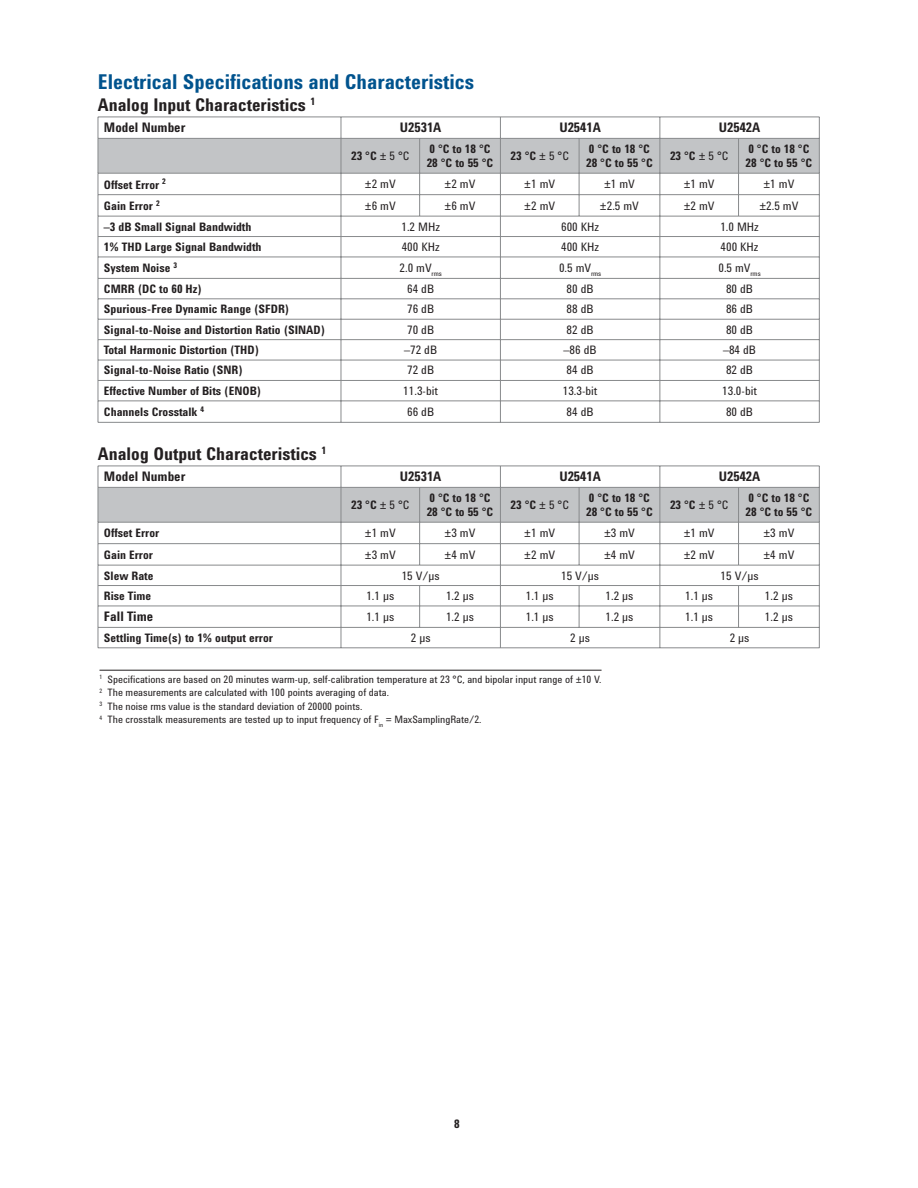
<style>
.page{position:relative;width:918px;height:1188px;background:#fff}
.page>*{position:absolute;margin:0;border:0;box-sizing:border-box;transform-origin:0 0}
.t1{font:700 21px "Agilent Condensed CFF";color:#00538e}
.t2{font:700 18px "Agilent Condensed CFF";color:#231f20}
.t3{font:700 13.5px "Agilent Condensed CFF";color:#231f20}
.t4{font:700 12px/14.4px "Agilent Condensed CFF";color:#231f20}
.t5{font:12px "Agilent Condensed CFF";color:#231f20}
.t6{font:10.5px/13.5px "Agilent Condensed CFF";color:#231f20}
.s1{font-weight:400}
</style>
<div class="page">
<svg style="left:98px;top:117px;width:722px;height:305px"></svg>
<hr style="left:98px;top:422px;width:722px;height:1px;background:#888a8c">
<svg style="left:98px;top:466px;width:722px;height:182px"></svg>
<hr style="left:98px;top:648px;width:722px;height:1px;background:#888a8c">
<hr style="left:100px;top:670px;width:502px;height:1px;background:#231f20">
<h1 class="t1" style="left:98px;top:74px;width:378px">Electrical Specifications and Characteristics</h1>
<h2 class="t2" style="left:98px;top:98px;width:219px">Analog Input Characteristics <sup>1</sup></h2>
<p class="t3" style="left:104px;top:123px;width:83px">Model Number</p>
<p class="t3" style="left:400px;top:123px;width:43px">U2531A</p>
<p class="t3" style="left:559px;top:123px;width:43px">U2541A</p>
<p class="t3" style="left:719px;top:123px;width:43px">U2542A</p>
<p class="t4" style="left:351px;top:150px;width:60px">23 °C <span class="s1">± 5 °C</span></p>
<p class="t4" style="left:427px;top:143px;width:68px">0 °C to 18 °C<br>28 °C to 55 °C</p>
<p class="t4" style="left:511px;top:150px;width:60px">23 °C <span class="s1">± 5 °C</span></p>
<p class="t4" style="left:586px;top:143px;width:68px">0 °C to 18 °C<br>28 °C to 55 °C</p>
<p class="t4" style="left:670px;top:150px;width:60px">23 °C <span class="s1">± 5 °C</span></p>
<p class="t4" style="left:746px;top:143px;width:68px">0 °C to 18 °C<br>28 °C to 55 °C</p>
<p class="t4" style="left:104px;top:179px;width:63px">Offset Error <sup>2</sup></p>
<p class="t5" style="left:365px;top:180px;width:32px">±2 mV</p>
<p class="t5" style="left:445px;top:180px;width:32px">±2 mV</p>
<p class="t5" style="left:524px;top:180px;width:32px">±1 mV</p>
<p class="t5" style="left:604px;top:180px;width:32px">±1 mV</p>
<p class="t5" style="left:684px;top:180px;width:32px">±1 mV</p>
<p class="t5" style="left:763px;top:180px;width:32px">±1 mV</p>
<p class="t4" style="left:104px;top:200px;width:57px">Gain Error <sup>2</sup></p>
<p class="t5" style="left:365px;top:201px;width:32px">±6 mV</p>
<p class="t5" style="left:445px;top:201px;width:32px">±6 mV</p>
<p class="t5" style="left:524px;top:201px;width:32px">±2 mV</p>
<p class="t5" style="left:600px;top:201px;width:41px">±2.5 mV</p>
<p class="t5" style="left:684px;top:201px;width:32px">±2 mV</p>
<p class="t5" style="left:759px;top:201px;width:41px">±2.5 mV</p>
<p class="t4" style="left:104px;top:220px;width:149px">–3 dB Small Signal Bandwidth</p>
<p class="t5" style="left:401px;top:222px;width:40px">1.2 MHz</p>
<p class="t5" style="left:561px;top:222px;width:39px">600 KHz</p>
<p class="t5" style="left:720px;top:222px;width:40px">1.0 MHz</p>
<p class="t4" style="left:104px;top:241px;width:159px">1% THD Large Signal Bandwidth</p>
<p class="t5" style="left:402px;top:242px;width:39px">400 KHz</p>
<p class="t5" style="left:561px;top:242px;width:39px">400 KHz</p>
<p class="t5" style="left:721px;top:242px;width:39px">400 KHz</p>
<p class="t4" style="left:104px;top:262px;width:75px">System Noise <sup>3</sup></p>
<p class="t5" style="left:400px;top:263px;width:44px">2.0 mV<sub>rms</sub></p>
<p class="t5" style="left:559px;top:263px;width:44px">0.5 mV<sub>rms</sub></p>
<p class="t5" style="left:718px;top:263px;width:44px">0.5 mV<sub>rms</sub></p>
<p class="t4" style="left:104px;top:283px;width:99px">CMRR (DC to 60 Hz)</p>
<p class="t5" style="left:407px;top:284px;width:29px">64 dB</p>
<p class="t5" style="left:567px;top:284px;width:29px">80 dB</p>
<p class="t5" style="left:726px;top:284px;width:29px">80 dB</p>
<p class="t4" style="left:104px;top:303px;width:187px">Spurious-Free Dynamic Range (SFDR)</p>
<p class="t5" style="left:407px;top:305px;width:29px">76 dB</p>
<p class="t5" style="left:567px;top:305px;width:29px">88 dB</p>
<p class="t5" style="left:726px;top:305px;width:29px">86 dB</p>
<p class="t4" style="left:104px;top:324px;width:223px">Signal-to-Noise and Distortion Ratio (SINAD)</p>
<p class="t5" style="left:407px;top:325px;width:29px">70 dB</p>
<p class="t5" style="left:567px;top:325px;width:29px">82 dB</p>
<p class="t5" style="left:726px;top:325px;width:29px">80 dB</p>
<p class="t4" style="left:104px;top:344px;width:157px">Total Harmonic Distortion (THD)</p>
<p class="t5" style="left:404px;top:346px;width:35px">–72 dB</p>
<p class="t5" style="left:564px;top:346px;width:35px">–86 dB</p>
<p class="t5" style="left:723px;top:346px;width:35px">–84 dB</p>
<p class="t4" style="left:104px;top:364px;width:140px">Signal-to-Noise Ratio (SNR)</p>
<p class="t5" style="left:407px;top:366px;width:29px">72 dB</p>
<p class="t5" style="left:567px;top:366px;width:29px">84 dB</p>
<p class="t5" style="left:726px;top:366px;width:29px">82 dB</p>
<p class="t4" style="left:104px;top:385px;width:159px">Effective Number of Bits (ENOB)</p>
<p class="t5" style="left:403px;top:386px;width:36px">11.3-bit</p>
<p class="t5" style="left:563px;top:386px;width:36px">13.3-bit</p>
<p class="t5" style="left:722px;top:386px;width:36px">13.0-bit</p>
<p class="t4" style="left:104px;top:406px;width:102px">Channels Crosstalk <sup>4</sup></p>
<p class="t5" style="left:407px;top:407px;width:29px">66 dB</p>
<p class="t5" style="left:567px;top:407px;width:29px">84 dB</p>
<p class="t5" style="left:726px;top:407px;width:29px">80 dB</p>
<h2 class="t2" style="left:98px;top:447px;width:230px">Analog Output Characteristics <sup>1</sup></h2>
<p class="t3" style="left:104px;top:472px;width:83px">Model Number</p>
<p class="t3" style="left:400px;top:472px;width:43px">U2531A</p>
<p class="t3" style="left:559px;top:472px;width:43px">U2541A</p>
<p class="t3" style="left:719px;top:472px;width:43px">U2542A</p>
<p class="t4" style="left:351px;top:499px;width:60px">23 °C <span class="s1">± 5 °C</span></p>
<p class="t4" style="left:427px;top:492px;width:68px">0 °C to 18 °C<br>28 °C to 55 °C</p>
<p class="t4" style="left:511px;top:499px;width:60px">23 °C <span class="s1">± 5 °C</span></p>
<p class="t4" style="left:586px;top:492px;width:68px">0 °C to 18 °C<br>28 °C to 55 °C</p>
<p class="t4" style="left:670px;top:499px;width:60px">23 °C <span class="s1">± 5 °C</span></p>
<p class="t4" style="left:746px;top:492px;width:68px">0 °C to 18 °C<br>28 °C to 55 °C</p>
<p class="t4" style="left:104px;top:527px;width:57px">Offset Error</p>
<p class="t5" style="left:365px;top:529px;width:32px">±1 mV</p>
<p class="t5" style="left:445px;top:529px;width:32px">±3 mV</p>
<p class="t5" style="left:524px;top:529px;width:32px">±1 mV</p>
<p class="t5" style="left:604px;top:529px;width:32px">±3 mV</p>
<p class="t5" style="left:684px;top:529px;width:32px">±1 mV</p>
<p class="t5" style="left:763px;top:529px;width:32px">±3 mV</p>
<p class="t4" style="left:104px;top:549px;width:51px">Gain Error</p>
<p class="t5" style="left:365px;top:550px;width:32px">±3 mV</p>
<p class="t5" style="left:445px;top:550px;width:32px">±4 mV</p>
<p class="t5" style="left:524px;top:550px;width:32px">±2 mV</p>
<p class="t5" style="left:604px;top:550px;width:32px">±4 mV</p>
<p class="t5" style="left:684px;top:550px;width:32px">±2 mV</p>
<p class="t5" style="left:763px;top:550px;width:32px">±4 mV</p>
<p class="t4" style="left:104px;top:569px;width:51px">Slew Rate</p>
<p class="t5" style="left:402px;top:571px;width:40px">15 V/µs</p>
<p class="t5" style="left:561px;top:571px;width:40px">15 V/µs</p>
<p class="t5" style="left:721px;top:571px;width:40px">15 V/µs</p>
<p class="t4" style="left:104px;top:590px;width:49px">Rise Time</p>
<p class="t5" style="left:366px;top:591px;width:29px">1.1 µs</p>
<p class="t5" style="left:446px;top:591px;width:29px">1.2 µs</p>
<p class="t5" style="left:526px;top:591px;width:29px">1.1 µs</p>
<p class="t5" style="left:606px;top:591px;width:29px">1.2 µs</p>
<p class="t5" style="left:685px;top:591px;width:29px">1.1 µs</p>
<p class="t5" style="left:765px;top:591px;width:29px">1.2 µs</p>
<p class="t3" style="left:104px;top:612px;width:51px">Fall Time</p>
<p class="t5" style="left:366px;top:612px;width:29px">1.1 µs</p>
<p class="t5" style="left:446px;top:612px;width:29px">1.2 µs</p>
<p class="t5" style="left:526px;top:612px;width:29px">1.1 µs</p>
<p class="t5" style="left:606px;top:612px;width:29px">1.2 µs</p>
<p class="t5" style="left:685px;top:612px;width:29px">1.1 µs</p>
<p class="t5" style="left:765px;top:612px;width:29px">1.2 µs</p>
<p class="t4" style="left:104px;top:632px;width:170px">Settling Time(s) to 1% output error</p>
<p class="t5" style="left:411px;top:633px;width:21px">2 µs</p>
<p class="t5" style="left:570px;top:633px;width:21px">2 µs</p>
<p class="t5" style="left:730px;top:633px;width:21px">2 µs</p>
<p class="t6" style="left:100px;top:673px;width:504px"><sup>1</sup> Specifications are based on 20 minutes warm-up, self-calibration temperature at 23 °C, and bipolar input range of ±10 V.<br><sup>2</sup> The measurements are calculated with 100 points averaging of data.<br><sup>3</sup> The noise rms value is the standard deviation of 20000 points.<br><sup>4</sup> The crosstalk measurements are tested up to input frequency of F<sub>in</sub> = MaxSamplingRate/2.</p>
<p class="t4" style="left:454px;top:1118px;width:7px">8</p>
</div>
